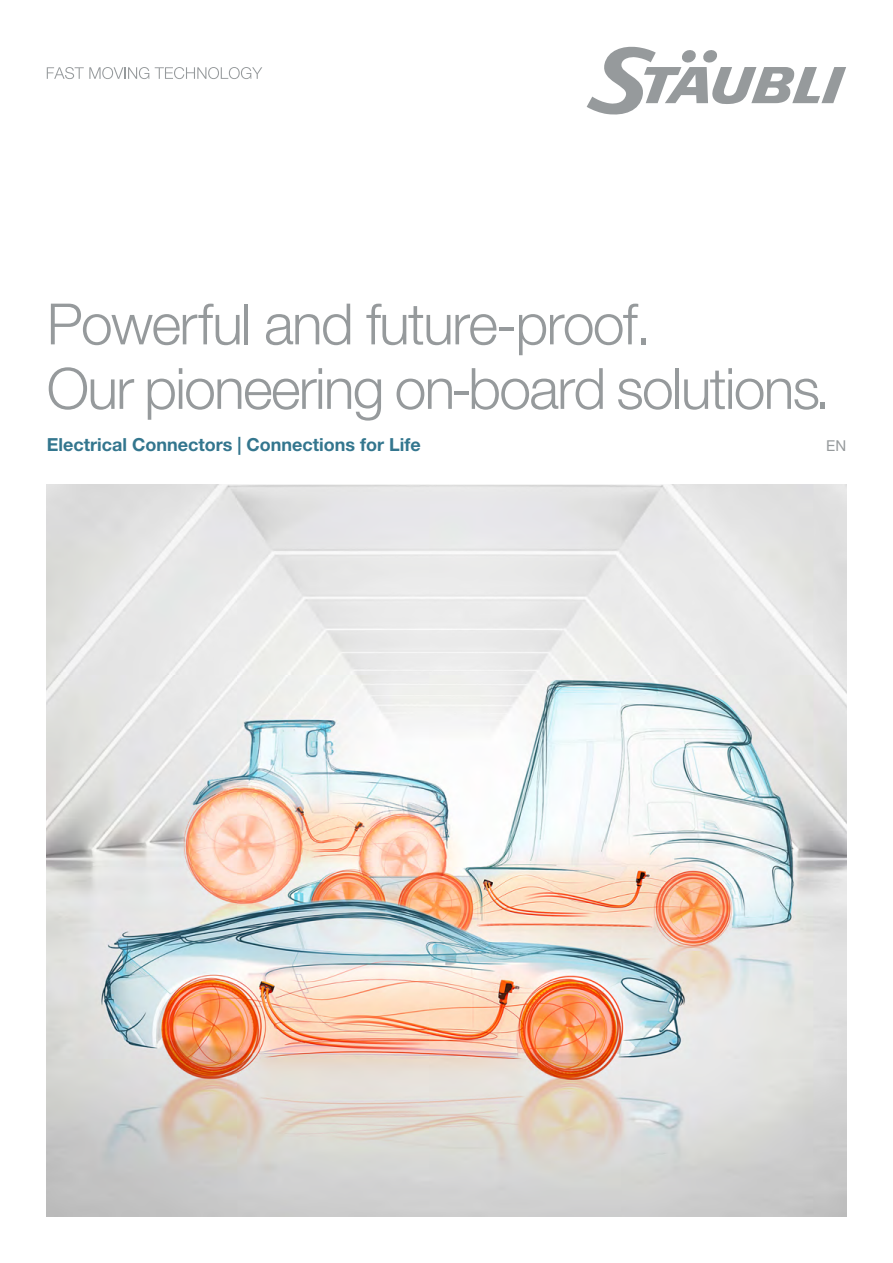
<style>
.page{position:relative;width:893px;height:1263px;background:#fff}
.page>*{position:absolute;margin:0;border:0;box-sizing:border-box;transform-origin:0 0}
.Headline_Title_neutr{font:300 57px/64.5px "Helvetica Neue LTW1 G";letter-spacing:-.03em;color:#969a9c}
.Leaflet_Blue-Subhead{font:700 18px "Helvetica Neue LTW1 G";color:#33768e}
.Language_Indication{font:15px "Helvetica Neue LTW1 G";color:#969a9c}
</style>
<div class="page">
<svg style="left:587px;top:47px;width:259px;height:68px"></svg>
<svg style="left:47px;top:67px;width:102px;height:12px"></svg>
<svg style="left:155px;top:67px;width:107px;height:12px"></svg>
<img style="left:47px;top:485px;width:799px;height:731px">
<p class="Headline_Title_neutr" style="left:47px;top:292px;width:785px">Powerful and future-proof.<br>Our pioneering on-board solutions.</p>
<p class="Leaflet_Blue-Subhead" style="left:47px;top:433px;width:375px">Electrical Connectors | Connections for Life</p>
<p class="Language_Indication" style="left:826px;top:436px;width:21px">EN</p>
</div>
